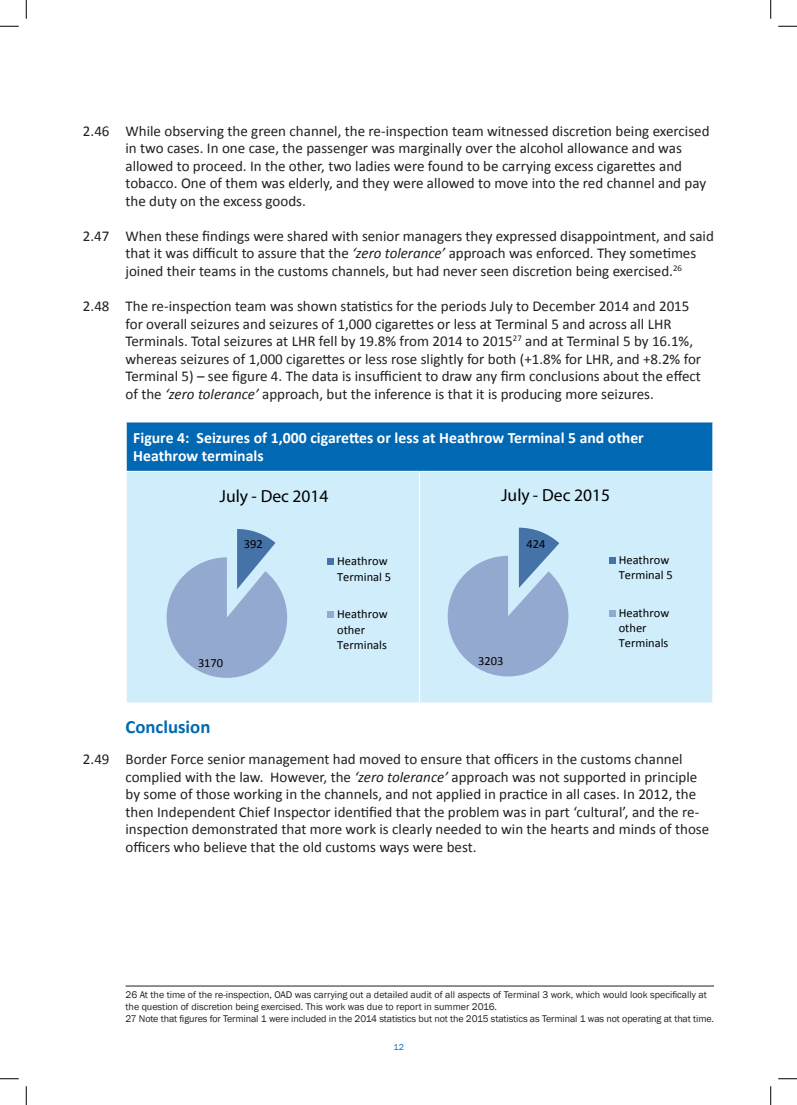
<style>
.page{position:relative;width:797px;height:1105px;background:#fff}
.page>*{position:absolute;margin:0;border:0;box-sizing:border-box;transform-origin:0 0}
.Subheading_2{font:700 18.75px "Calibri";color:#0168b3}
.t1{font:700 17.5px "Calibri";color:#000}
.Table_text_Header{font:700 15.75px/18.8px "Calibri";color:#fff}
.t2{font:15px/17.5px "Calibri";color:#231f20}
.t3{font:12.5px/15.2px "Calibri";color:#000}
.Footnotes{font:10px/12px "Franklin Gothic";color:#231f20}
.t4{font:8.75px "Franklin Gothic";color:#0168b3}
.s1{font-style:italic}
</style>
<div class="page">
<div style="left:126px;top:422px;width:587px;height:49px;background:#0168b3"></div>
<div style="left:127px;top:472px;width:585px;height:230px;background:#d0edfb"></div>
<hr style="left:125px;top:422px;width:2px;height:49px;background:#fff">
<hr style="left:712px;top:422px;width:1px;height:49px;background:#fff">
<hr style="left:419px;top:472px;width:1px;height:230px;background:#fff">
<svg style="left:145px;top:479px;width:256px;height:216px;background:#c1ddf0"></svg>
<svg style="left:426px;top:479px;width:254px;height:215px;background:#c1ddf0"></svg>
<hr style="left:125px;top:986px;width:589px;height:1px;background:#231f20">
<svg style="left:0;top:25px;width:19px;height:2px"></svg>
<svg style="left:778px;top:25px;width:19px;height:2px"></svg>
<svg style="left:0;top:1078px;width:19px;height:1px"></svg>
<svg style="left:778px;top:1078px;width:19px;height:1px"></svg>
<svg style="left:25px;top:0;width:2px;height:19px"></svg>
<svg style="left:25px;top:1086px;width:2px;height:19px"></svg>
<svg style="left:770px;top:0;width:1px;height:19px"></svg>
<svg style="left:770px;top:1086px;width:1px;height:19px"></svg>
<p class="t2" style="left:125px;top:122px;width:585px;text-indent:-43px">2.46 While observing the green channel, the re-inspection team witnessed discretion being exercised in two cases. In one case, the passenger was marginally over the alcohol allowance and was allowed to proceed. In the other, two ladies were found to be carrying excess cigarettes and tobacco. One of them was elderly, and they were allowed to move into the red channel and pay the duty on the excess goods.</p>
<p class="t2" style="left:125px;top:227px;width:590px;text-indent:-43px">2.47 When these findings were shared with senior managers they expressed disappointment, and said that it was difficult to assure that the <span class="s1">‘zero tolerance’</span> approach was enforced. They sometimes joined their teams in the customs channels, but had never seen discretion being exercised.<sup>26</sup></p>
<p class="t2" style="left:125px;top:297px;width:577px;text-indent:-43px">2.48 The re-inspection team was shown statistics for the periods July to December 2014 and 2015 for overall seizures and seizures of 1,000 cigarettes or less at Terminal 5 and across all LHR Terminals. Total seizures at LHR fell by 19.8% from 2014 to 2015<sup>27</sup> and at Terminal 5 by 16.1%, whereas seizures of 1,000 cigarettes or less rose slightly for both (+1.8% for LHR, and +8.2% for Terminal 5) – see figure 4. The data is insufficient to draw any firm conclusions about the effect of the <span class="s1">‘zero tolerance’</span> approach, but the inference is that it is producing more seizures.</p>
<p class="Table_text_Header" style="left:133px;top:428px;width:512px">Figure 4: Seizures of 1,000 cigarettes or less at Heathrow Terminal 5 and other<br>Heathrow terminals</p>
<p class="t1" style="left:219px;top:485px;width:110px">July - Dec 2014</p>
<p class="t1" style="left:501px;top:484px;width:110px">July - Dec 2015</p>
<p class="t3" style="left:244px;top:537px;width:20px">392</p>
<p class="t3" style="left:526px;top:536px;width:20px">424</p>
<p class="t3" style="left:337px;top:554px;width:56px">Heathrow<br>Terminal 5</p>
<p class="t3" style="left:337px;top:606px;width:52px">Heathrow other<br>Terminals</p>
<p class="t3" style="left:618px;top:552px;width:56px">Heathrow<br>Terminal 5</p>
<p class="t3" style="left:618px;top:605px;width:52px">Heathrow other<br>Terminals</p>
<p class="t3" style="left:198px;top:655px;width:27px">3170</p>
<p class="t3" style="left:478px;top:653px;width:27px">3203</p>
<p class="Subheading_2" style="left:125px;top:714px;width:86px">Conclusion</p>
<p class="t2" style="left:125px;top:751px;width:585px;text-indent:-43px">2.49 Border Force senior management had moved to ensure that officers in the customs channel complied with the law. However, the <span class="s1">‘zero tolerance’</span> approach was not supported in principle by some of those working in the channels, and not applied in practice in all cases. In 2012, the then Independent Chief Inspector identified that the problem was in part ‘cultural’, and the re&shy;inspection demonstrated that more work is clearly needed to win the hearts and minds of those officers who believe that the old customs ways were best.</p>
<p class="Footnotes" style="left:125px;top:989px;width:582px">26 At the time of the re-inspection, OAD was carrying out a detailed audit of all aspects of Terminal 3 work, which would look specifically at the question of discretion being exercised. This work was due to report in summer 2016.</p>
<p class="Footnotes" style="left:125px;top:1013px;width:590px">27 Note that figures for Terminal 1 were included in the 2014 statistics but not the 2015 statistics as Terminal 1 was not operating at that time.</p>
<p class="t4" style="left:393px;top:1042px;width:12px">12</p>
</div>
